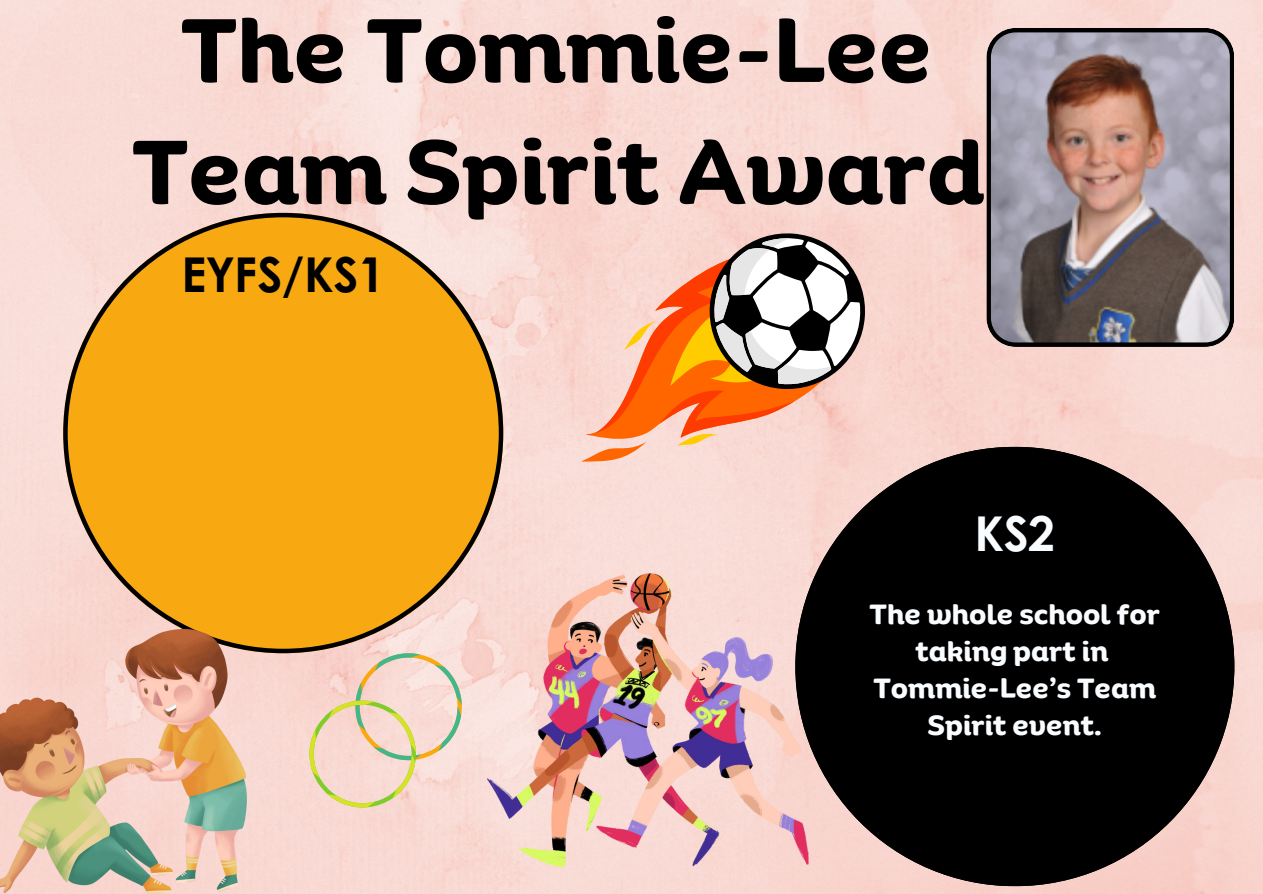
<style>
.page{position:relative;width:1263px;height:894px;background:#fff}
.page>*{position:absolute;margin:0;border:0;box-sizing:border-box;transform-origin:0 0}
.t1{font:700 87px/121.5px "Binate Display";color:#000;text-align:center}
.t2{font:700 48px "Century Gothic";color:#000}
.t3{font:700 48px "Century Gothic";color:#fafdff}
.t4{font:700 27px/37.2px "Binate Display";color:#fafdff;text-align:center}
</style>
<div class="page">
<img style="left:0;top:0;width:1263px;height:893px">
<svg style="left:309px;top:653px;width:153px;height:154px;background:#edd7c1"></svg>
<img style="left:487px;top:573px;width:308px;height:293px">
<svg style="left:63px;top:213px;width:440px;height:440px;background:#f0ad37"></svg>
<svg style="left:795px;top:446px;width:439px;height:439px;background:#332b2a"></svg>
<img style="left:0;top:629px;width:247px;height:264px">
<img style="left:986px;top:28px;width:248px;height:318px">
<svg style="left:581px;top:232px;width:285px;height:229px;background:#dcaa8f"></svg>
<h2 class="t1" style="left:132px;top:-22px;width:854px">The Tommie-Lee<br>Team Spirit Award</h2>
<p class="t2" style="left:182px;top:238px;width:205px">EYFS/KS1</p>
<p class="t3" style="left:974px;top:497px;width:82px">KS2</p>
<h1 class="t4" style="left:870px;top:591px;width:292px">The whole school for taking part in</h1>
<p class="t4" style="left:873px;top:665px;width:284px">Tommie-Lee’s Team<br>Spirit event.</p>
</div>
